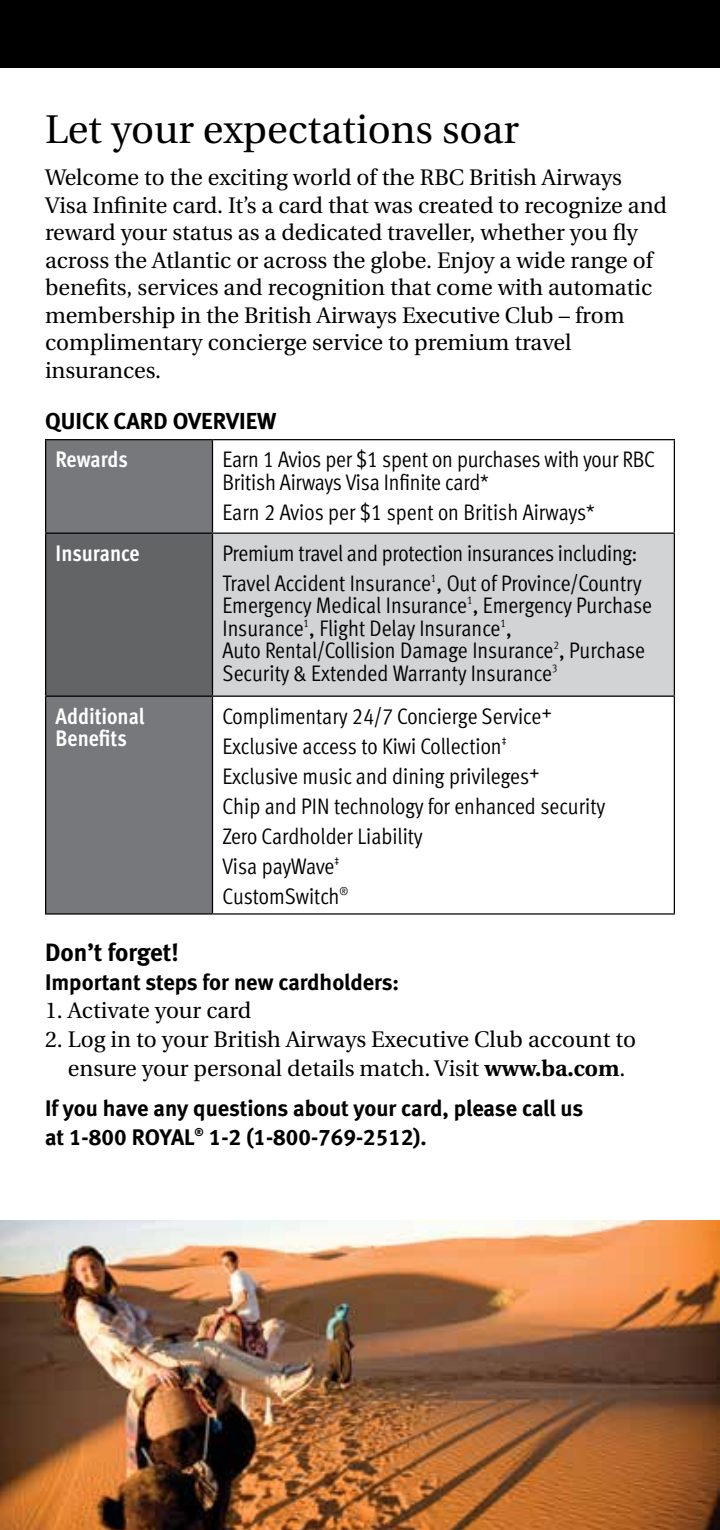
<style>
.page{position:relative;width:720px;height:1530px;background:#fff}
.page>*{position:absolute;margin:0;border:0;box-sizing:border-box;transform-origin:0 0}
.t1{font:40px "Utopia";color:#000}
.t2{font:25px "Meta Bold LF";color:#000}
.t3{font:23px "Meta Bold LF";color:#000}
.t4{font:22.5px/30px "Meta Cond Normal LF";color:#000}
.t5{font:22.5px/27.5px "Utopia";color:#000}
.t6{font:22.5px/28.8px "Meta Bold LF";color:#000}
.t7{font:22.5px/22.5px "Meta Cond Bold LF";color:#fff}
.s1{font-weight:700}
</style>
<div class="page">
<div style="left:0;top:0;width:720px;height:68px;background:#000"></div>
<img style="left:0;top:1220px;width:720px;height:310px">
<div style="left:46px;top:440px;width:166px;height:473px;background:#77787b"></div>
<div style="left:46px;top:533px;width:167px;height:163px;background:#636466"></div>
<div style="left:213px;top:533px;width:461px;height:163px;background:#d1d3d4"></div>
<hr style="left:45px;top:440px;width:1px;height:93px;background:#000">
<hr style="left:45px;top:439px;width:168px;height:1px;background:#000">
<hr style="left:212px;top:440px;width:1px;height:93px;background:#000">
<hr style="left:213px;top:439px;width:462px;height:1px;background:#000">
<hr style="left:674px;top:440px;width:1px;height:93px;background:#000">
<hr style="left:45px;top:534px;width:1px;height:162px;background:#000">
<hr style="left:45px;top:697px;width:1px;height:216px;background:#000">
<hr style="left:45px;top:533px;width:168px;height:1px;background:#000">
<hr style="left:45px;top:696px;width:168px;height:1px;background:#000">
<hr style="left:45px;top:913px;width:168px;height:2px;background:#000">
<hr style="left:212px;top:534px;width:1px;height:162px;background:#000">
<hr style="left:212px;top:697px;width:1px;height:216px;background:#000">
<hr style="left:213px;top:533px;width:462px;height:1px;background:#000">
<hr style="left:674px;top:534px;width:1px;height:162px;background:#000">
<hr style="left:674px;top:697px;width:1px;height:216px;background:#000">
<hr style="left:213px;top:696px;width:462px;height:1px;background:#000">
<hr style="left:213px;top:913px;width:462px;height:2px;background:#000">
<h1 class="t1" style="left:45px;top:107px;width:476px">Let your expectations soar</h1>
<p class="t5" style="left:45px;top:164px;width:624px">Welcome to the exciting world of the RBC British Airways Visa Infinite card. It’s a card that was created to recognize and reward your status as a dedicated traveller, whether you fly across the Atlantic or across the globe. Enjoy a wide range of benefits, services and recognition that come with automatic membership in the British Airways Executive Club – from complimentary concierge service to premium travel insurances.</p>
<p class="t3" style="left:45px;top:407px;width:233px">QUICK CARD OVERVIEW</p>
<p class="t7" style="left:56px;top:448px;width:74px">Rewards</p>
<p class="t4" style="left:223px;top:448px;width:434px;line-height:22.5px">Earn 1 Avios per $1 spent on purchases with your RBC<br>British Airways Visa Infinite card*</p>
<p class="t4" style="left:223px;top:497px;width:374px">Earn 2 Avios per $1 spent on British Airways*</p>
<p class="t7" style="left:56px;top:541px;width:86px">Insurance</p>
<p class="t4" style="left:223px;top:538px;width:420px">Premium travel and protection insurances including:<br>Travel Accident Insurance<sup>1</sup>, Out of Province/Country</p>
<p class="t4" style="left:222px;top:594px;width:431px;line-height:22.5px">Emergency Medical Insurance<sup>1</sup>, Emergency Purchase Insurance<sup>1</sup>, Flight Delay Insurance<sup>1</sup>,<br>Auto Rental/Collision Damage Insurance<sup>2</sup>, Purchase Security &amp; Extended Warranty Insurance<sup>3</sup></p>
<p class="t7" style="left:56px;top:704px;width:91px">Additional<br>Benefits</p>
<p class="t4" style="left:223px;top:701px;width:384px">Complimentary 24/7 Concierge Service+<br>Exclusive access to Kiwi Collection<sup>‡<br></sup>Exclusive music and dining privileges+<br>Chip and PIN technology for enhanced security<br>Zero Cardholder Liability<br>Visa payWave<sup>‡<br></sup>CustomSwitch<sup>®</sup></p>
<p class="t2" style="left:45px;top:937px;width:135px">Don’t forget!</p>
<p class="t6" style="left:45px;top:967px;width:356px">Important steps for new cardholders:</p>
<p class="t5" style="left:45px;top:997px;width:208px">1. Activate your card</p>
<p class="t5" style="left:45px;top:1026px;width:593px;line-height:28.8px;text-align:center">2. Log in to your British Airways Executive Club account to ensure your personal details match. Visit <span class="s1">www.ba.com</span>.</p>
<p class="t6" style="left:45px;top:1093px;width:540px">If you have any questions about your card, please call us at 1-800 ROYAL<sup>®</sup> 1-2 (1-800-769-2512).</p>
</div>
